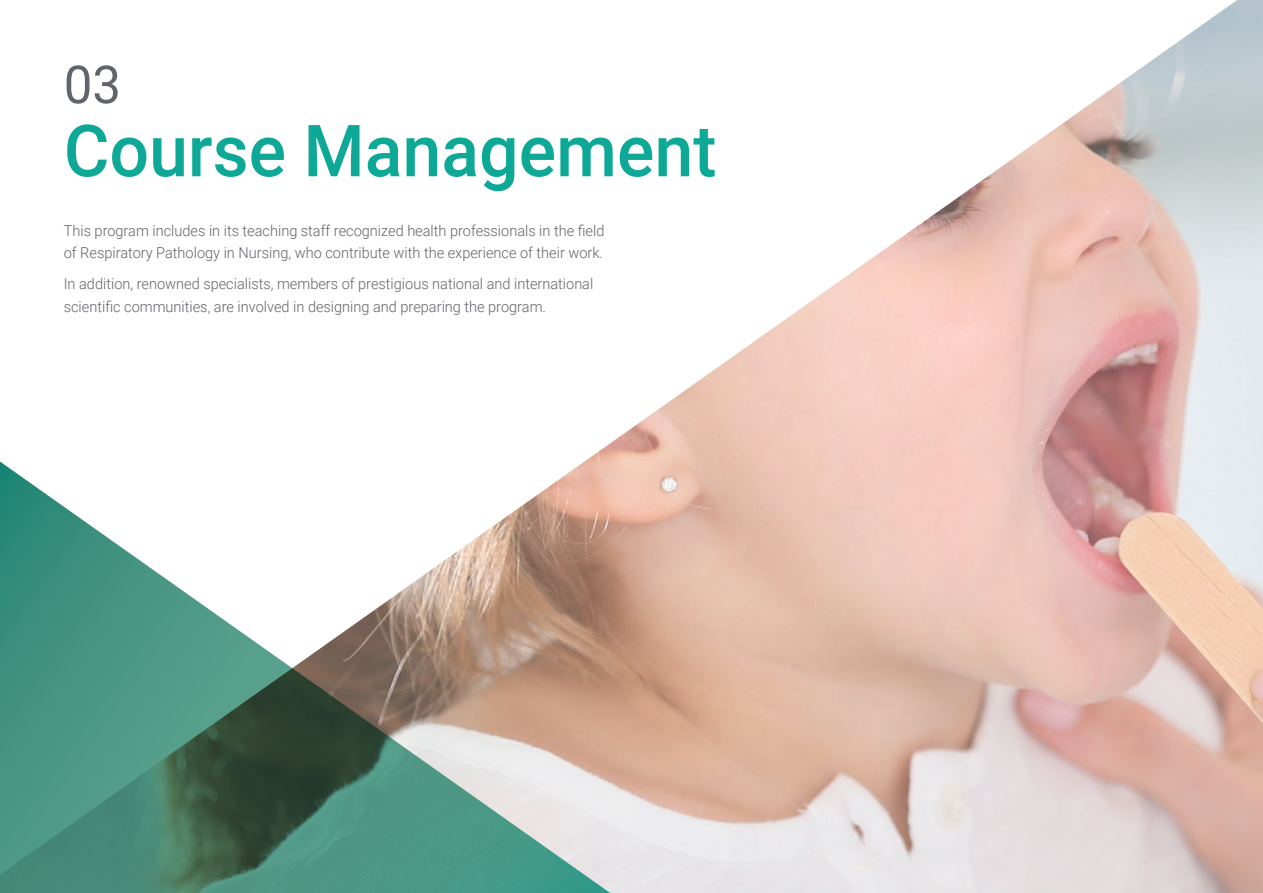
<style>
.page{position:relative;width:1263px;height:893px;background:#fff}
.page>*{position:absolute;margin:0;border:0;box-sizing:border-box;transform-origin:0 0}
.t1{font:500 72px "Roboto";color:#0ea996}
.t2{font:52.5px "Roboto";color:#61646a}
.t3{font:300 15px/22.5px "Roboto";color:#61646a}
</style>
<div class="page">
<img style="left:607px;top:0;width:656px;height:893px">
<svg style="left:0;top:446px;width:640px;height:447px"></svg>
<h2 class="t2" style="left:64px;top:48px;width:59px">03</h2>
<h1 class="t1" style="left:64px;top:100px;width:654px">Course Management</h1>
<p class="t3" style="left:64px;top:218px;width:542px">This program includes in its teaching staff recognized health professionals in the field of Respiratory Pathology in Nursing, who contribute with the experience of their work.</p>
<p class="t3" style="left:64px;top:272px;width:531px">In addition, renowned specialists, members of prestigious national and international scientific communities, are involved in designing and preparing the program.</p>
</div>
